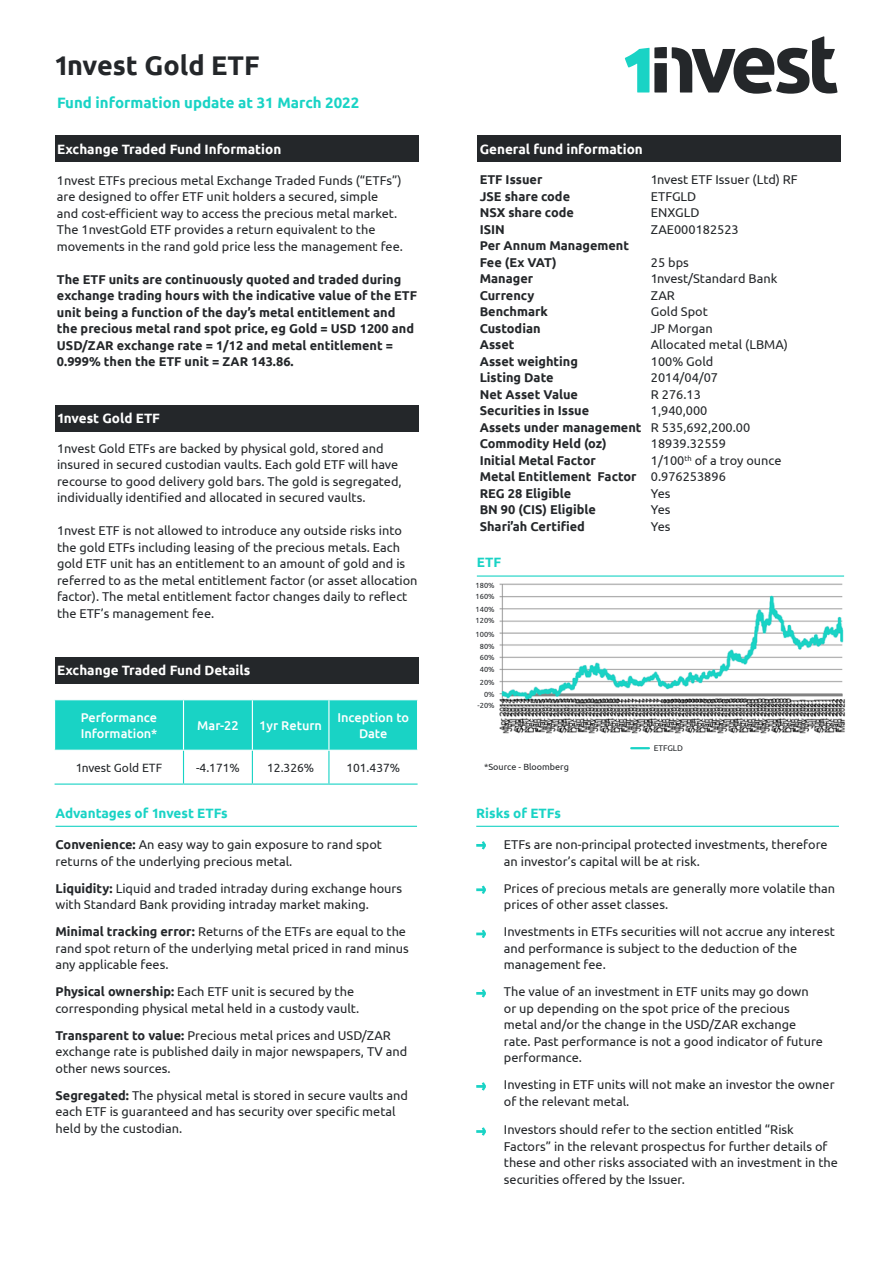
<style>
.page{position:relative;width:893px;height:1263px;background:#fff}
.page>*{position:absolute;margin:0;border:0;box-sizing:border-box;transform-origin:0 0}
.t1{font:700 27px "Ubuntu";color:#24272a}
.t2{font:700 15px "Ubuntu";color:#19d3c5}
.t3{font:700 13.5px "Ubuntu";color:#fff}
.t4{font:700 13.5px "Ubuntu";color:#19d3c5}
.t5{font:12.75px/16.5px "Ubuntu";color:#24272a}
.t6{font:700 12.75px/16.5px "Ubuntu";color:#24272a}
.t7{font:500 12.75px/15.3px "Ubuntu";color:#fff}
.t8{font:12px "Ubuntu";color:#24272a}
.t9{font:9px "Ubuntu";color:#24272a}
.t10{font:8.25px "Ubuntu";color:#24272a}
.t11{font:7.5px/12.5px "Ubuntu";color:#24272a;text-align:center}
.s1{font-weight:700}
</style>
<div class="page">
<img style="left:499px;top:583px;width:346px;height:151px">
<svg style="left:625px;top:36px;width:212px;height:58px"></svg>
<div style="left:55px;top:136px;width:363px;height:26px;background:#24272a"></div>
<div style="left:55px;top:405px;width:363px;height:27px;background:#24272a"></div>
<div style="left:55px;top:657px;width:363px;height:27px;background:#24272a"></div>
<div style="left:477px;top:136px;width:364px;height:26px;background:#24272a"></div>
<div style="left:55px;top:700px;width:362px;height:50px;background:#19d3c5"></div>
<hr style="left:183px;top:700px;width:1px;height:50px;background:#fff">
<hr style="left:252px;top:700px;width:1px;height:50px;background:#fff">
<hr style="left:328px;top:700px;width:1px;height:50px;background:#fff">
<hr style="left:183px;top:751px;width:1px;height:32px;background:#19d3c5">
<hr style="left:252px;top:751px;width:1px;height:32px;background:#19d3c5">
<hr style="left:328px;top:751px;width:1px;height:32px;background:#19d3c5">
<hr style="left:55px;top:783px;width:128px;height:2px;background:#19d3c5">
<hr style="left:183px;top:783px;width:69px;height:2px;background:#19d3c5">
<hr style="left:252px;top:783px;width:77px;height:2px;background:#19d3c5">
<hr style="left:329px;top:783px;width:89px;height:2px;background:#19d3c5">
<hr style="left:56px;top:826px;width:361px;height:1px;background:#19d3c5">
<hr style="left:477px;top:575px;width:367px;height:2px;background:#19d3c5">
<hr style="left:476px;top:826px;width:363px;height:1px;background:#19d3c5">
<svg style="left:476px;top:841px;width:10px;height:8px"></svg>
<svg style="left:476px;top:886px;width:10px;height:8px"></svg>
<svg style="left:476px;top:930px;width:10px;height:8px"></svg>
<svg style="left:476px;top:989px;width:10px;height:8px"></svg>
<svg style="left:476px;top:1082px;width:10px;height:8px"></svg>
<svg style="left:476px;top:1127px;width:10px;height:8px"></svg>
<svg style="left:631px;top:747px;width:18px;height:2px"></svg>
<h1 class="t1" style="left:54px;top:49px;width:207px">1nvest Gold ETF</h1>
<p class="t2" style="left:57px;top:94px;width:304px">Fund information update at 31 March 2022</p>
<p class="t3" style="left:57px;top:141px;width:226px">Exchange Traded Fund Information</p>
<p class="t5" style="left:57px;top:172px;width:347px">1nvest ETFs precious metal Exchange Traded Funds (“ETFs”) are designed to offer ETF unit holders a secured, simple<br>and cost-efficient way to access the precious metal market.<br>The 1nvestGold ETF provides a return equivalent to the movements in the rand gold price less the management fee.</p>
<p class="t6" style="left:57px;top:271px;width:362px">The ETF units are continuously quoted and traded during exchange trading hours with the indicative value of the ETF unit being a function of the day’s metal entitlement and the precious metal rand spot price, eg Gold = USD 1200 and USD/ZAR exchange rate = 1/12 and metal entitlement = 0.999% then the ETF unit = ZAR 143.86.</p>
<p class="t3" style="left:57px;top:410px;width:105px">1nvest Gold ETF</p>
<p class="t5" style="left:57px;top:439px;width:346px">1nvest Gold ETFs are backed by physical gold, stored and insured in secured custodian vaults. Each gold ETF will have recourse to good delivery gold bars. The gold is segregated, individually identified and allocated in secured vaults.</p>
<p class="t5" style="left:57px;top:522px;width:362px">1nvest ETF is not allowed to introduce any outside risks into the gold ETFs including leasing of the precious metals. Each gold ETF unit has an entitlement to an amount of gold and is referred to as the metal entitlement factor (or asset allocation factor). The metal entitlement factor changes daily to reflect the ETF’s management fee.</p>
<p class="t3" style="left:57px;top:662px;width:195px">Exchange Traded Fund Details</p>
<p class="t7" style="left:81px;top:710px;width:78px">Performance<br>Information*</p>
<p class="t7" style="left:197px;top:717px;width:43px">Mar-22</p>
<p class="t7" style="left:259px;top:717px;width:64px">1yr Return</p>
<p class="t7" style="left:337px;top:710px;width:73px;text-align:center">Inception to<br>Date</p>
<p class="t8" style="left:76px;top:760px;width:88px">1nvest Gold ETF</p>
<p class="t8" style="left:196px;top:760px;width:45px">-4.171%</p>
<p class="t8" style="left:267px;top:760px;width:49px">12.326%</p>
<p class="t8" style="left:346px;top:760px;width:55px">101.437%</p>
<p class="t4" style="left:56px;top:805px;width:174px">Advantages of 1nvest ETFs</p>
<p class="t5" style="left:55px;top:836px;width:328px"><span class="s1">Convenience:</span> An easy way to gain exposure to rand spot returns of the underlying precious metal.</p>
<p class="t5" style="left:55px;top:879px;width:348px"><span class="s1">Liquidity:</span> Liquid and traded intraday during exchange hours with Standard Bank providing intraday market making.</p>
<p class="t5" style="left:55px;top:923px;width:355px"><span class="s1">Minimal tracking error:</span> Returns of the ETFs are equal to the rand spot return of the underlying metal priced in rand minus any applicable fees.</p>
<p class="t5" style="left:55px;top:983px;width:305px"><span class="s1">Physical ownership:</span> Each ETF unit is secured by the corresponding physical metal held in a custody vault.</p>
<p class="t5" style="left:55px;top:1026px;width:353px"><span class="s1">Transparent to value:</span> Precious metal prices and USD/ZAR exchange rate is published daily in major newspapers, TV and other news sources.</p>
<p class="t5" style="left:55px;top:1086px;width:354px"><span class="s1">Segregated:</span> The physical metal is stored in secure vaults and each ETF is guaranteed and has security over specific metal held by the custodian.</p>
<p class="t3" style="left:480px;top:141px;width:165px">General fund information</p>
<p class="t6" style="left:480px;top:171px;width:163px">ETF Issuer<br>JSE share code<br>NSX share code<br>ISIN<br>Per Annum Management<br>Fee (Ex VAT)<br>Manager<br>Currency<br>Benchmark<br>Custodian<br>Asset<br>Asset weighting<br>Listing Date<br>Net Asset Value<br>Securities in Issue<br>Assets under management<br>Commodity Held (oz)<br>Initial Metal Factor<br>Metal Entitlement Factor<br>REG 28 Eligible<br>BN 90 (CIS) Eligible<br>Shari’ah Certified</p>
<p class="t5" style="left:651px;top:171px;width:148px">1nvest ETF Issuer (Ltd) RF<br>ETFGLD<br>ENXGLD<br>ZAE000182523</p>
<p class="t5" style="left:651px;top:254px;width:139px">25 bps<br>1nvest/Standard Bank<br>ZAR<br>Gold Spot<br>JP Morgan<br>Allocated metal (LBMA)<br>100% Gold<br>2014/04/07<br>R 276.13<br>1,940,000<br>R 535,692,200.00<br>18939.32559<br>1/100<sup>th</sup> of a troy ounce<br>0.976253896<br>Yes<br>Yes<br>Yes</p>
<p class="t4" style="left:477px;top:554px;width:26px">ETF</p>
<p class="t11" style="left:476px;top:579px;width:21px">180%</p>
<p class="t11" style="left:476px;top:590px;width:21px;text-align:justify">160% 140% 120%</p>
<p class="t11" style="left:476px;top:627px;width:21px">100%<br>80%</p>
<p class="t11" style="left:480px;top:651px;width:16px">60%<br>40%<br>20%<br>0%</p>
<p class="t11" style="left:478px;top:699px;width:19px">-20%</p>
<p class="t9" style="left:484px;top:761px;width:86px">*Source - Bloomberg</p>
<p class="t10" style="left:654px;top:743px;width:31px">ETFGLD</p>
<p class="t4" style="left:476px;top:805px;width:86px">Risks of ETFs</p>
<p class="t5" style="left:504px;top:836px;width:325px">ETFs are non-principal protected investments, therefore an investor’s capital will be at risk.</p>
<p class="t5" style="left:504px;top:879px;width:333px">Prices of precious metals are generally more volatile than prices of other asset classes.</p>
<p class="t5" style="left:504px;top:923px;width:332px">Investments in ETFs securities will not accrue any interest and performance is subject to the deduction of the management fee.</p>
<p class="t5" style="left:504px;top:983px;width:321px">The value of an investment in ETF units may go down or up depending on the spot price of the precious metal and/or the change in the USD/ZAR exchange rate. Past performance is not a good indicator of future performance.</p>
<p class="t5" style="left:504px;top:1076px;width:332px">Investing in ETF units will not make an investor the owner of the relevant metal.</p>
<p class="t5" style="left:504px;top:1121px;width:336px">Investors should refer to the section entitled “Risk Factors” in the relevant prospectus for further details of these and other risks associated with an investment in the securities offered by the Issuer.</p>
</div>
